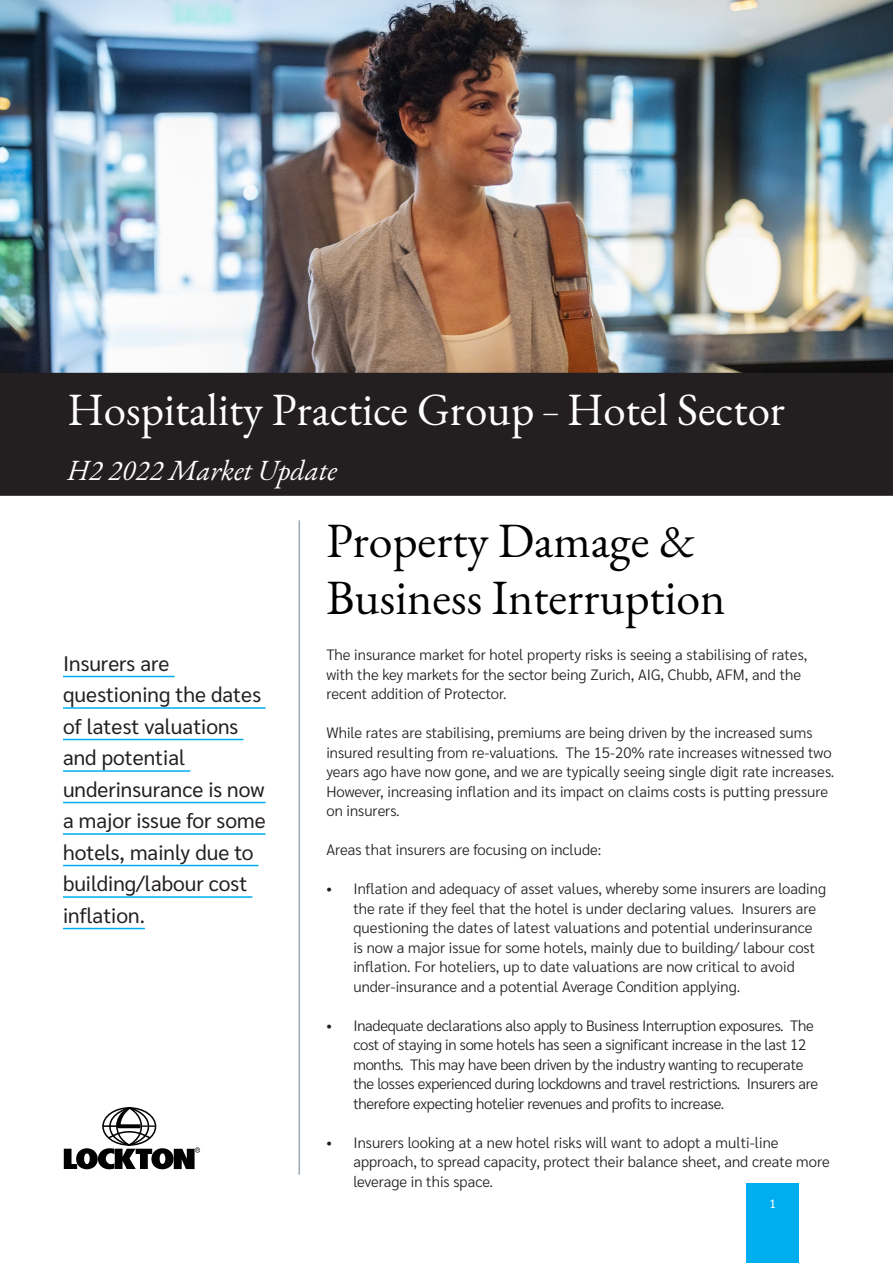
<style>
.page{position:relative;width:893px;height:1263px;background:#fff}
.page>*{position:absolute;margin:0;border:0;box-sizing:border-box;transform-origin:0 0}
.Section_Title{font:48px/57px "EB Garamond";color:#010101}
.Title_of_Article{font:45px "EB Garamond";color:#fff}
.Subtitle{font:italic 28.5px "EB Garamond";color:#fff}
.Sidebar_Header{font:21px/31.5px "Sarabun";color:#231f20}
.Body_Text_Print{font:300 15px/19.5px "Sarabun";color:#231f20}
.Body_Text_Print-2{font:300 15px/19.5px "Sarabun";letter-spacing:-.02em;color:#231f20}
.t1{font:12px "Sarabun";color:#fff}
</style>
<div class="page">
<div style="left:746px;top:1183px;width:53px;height:80px;background:#00aeef"></div>
<img style="left:0;top:0;width:893px;height:373px">
<div style="left:0;top:373px;width:893px;height:123px;background:#231f20"></div>
<hr style="left:298px;top:520px;width:2px;height:655px;background:#9faab2">
<hr style="left:63px;top:676px;width:112px;height:1px;background:#00aeef">
<hr style="left:63px;top:707px;width:203px;height:2px;background:#00aeef">
<hr style="left:63px;top:739px;width:180px;height:1px;background:#00aeef">
<hr style="left:63px;top:770px;width:127px;height:2px;background:#00aeef">
<hr style="left:63px;top:802px;width:203px;height:1px;background:#00aeef">
<hr style="left:63px;top:833px;width:203px;height:2px;background:#00aeef">
<hr style="left:63px;top:865px;width:195px;height:1px;background:#00aeef">
<hr style="left:63px;top:896px;width:189px;height:2px;background:#00aeef">
<hr style="left:63px;top:928px;width:82px;height:1px;background:#00aeef">
<svg style="left:64px;top:1107px;width:136px;height:62px"></svg>
<p class="Title_of_Article" style="left:68px;top:380px;width:719px">Hospitality Practice Group _ Hotel Sector</p>
<p class="Subtitle" style="left:68px;top:452px;width:271px">H2 2022 Market Update</p>
<p class="Sidebar_Header" style="left:63px;top:647px;width:204px">Insurers are questioning the dates of latest valuations and potential underinsurance is now a major issue for some hotels, mainly due to building/labour cost inflation.</p>
<p class="Section_Title" style="left:326px;top:512px;width:401px">Property Damage &amp;<br>Business Interruption</p>
<p class="Body_Text_Print" style="left:326px;top:645px;width:482px">The insurance market for hotel property risks is seeing a stabilising of rates, with the key markets for the sector being Zurich, AIG, Chubb, AFM, and the recent addition of Protector.</p>
<p class="Body_Text_Print" style="left:326px;top:723px;width:510px">While rates are stabilising, premiums are being driven by the increased sums insured resulting from re-valuations. The 15-20% rate increases witnessed two years ago have now gone, and we are typically seeing single digit rate increases.<br>However, increasing inflation and its impact on claims costs is putting pressure on insurers.</p>
<p class="Body_Text_Print" style="left:326px;top:840px;width:277px">Areas that insurers are focusing on include:</p>
<p class="Body_Text_Print" style="left:353px;top:879px;width:474px;text-indent:-27px">• Inflation and adequacy of asset values, whereby some insurers are loading the rate if they feel that the hotel is under declaring values. Insurers are questioning the dates of latest valuations and potential underinsurance<br>is now a major issue for some hotels, mainly due to building/ labour cost inflation. For hoteliers, up to date valuations are now critical to avoid under-insurance and a potential Average Condition applying.</p>
<p class="Body_Text_Print-2" style="left:353px;top:1016px;width:466px;text-indent:-27px">• Inadequate declarations also apply to Business Interruption exposures. The cost of staying in some hotels has seen a significant increase in the last 12 months. This may have been driven by the industry wanting to recuperate the losses experienced during lockdowns and travel restrictions. Insurers are therefore expecting hotelier revenues and profits to increase.</p>
<p class="Body_Text_Print" style="left:353px;top:1133px;width:478px;text-indent:-27px">• Insurers looking at a new hotel risks will want to adopt a multi-line approach, to spread capacity, protect their balance sheet, and create more leverage in this space.</p>
<p class="t1" style="left:769px;top:1196px;width:8px">1</p>
</div>
